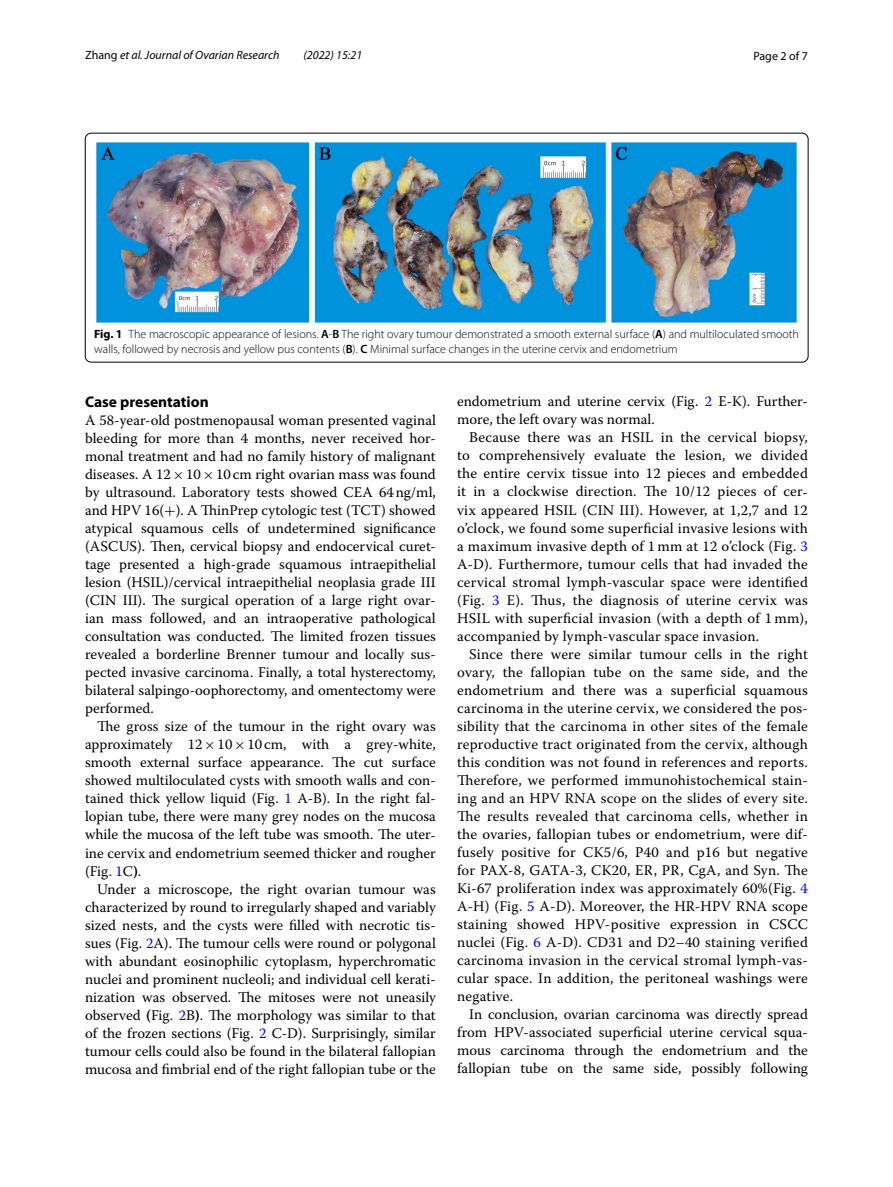
<style>
.page{position:relative;width:893px;height:1187px;background:#fff}
.page>*{position:absolute;margin:0;border:0;box-sizing:border-box;transform-origin:0 0}
.t1{font:700 15.45px "Myriad Pro";color:#000}
.t2{font:14.7px/18px "Warnock Pro";color:#000;text-align:justify}
.t3{font:300 12px/15px "Myriad Pro";color:#000}
.t4{font:italic 12px "Myriad Pro";color:#000}
.t5{font:12px "Myriad Pro";color:#000}
.s1{font-style:normal}
.s2{font-weight:700}
.s3{font-weight:600}
.s4{font-family:"MTSY"}
.s5{color:#00f}
</style>
<div class="page">
<img style="left:96px;top:142px;width:701px;height:180px">
<div style="left:85px;top:133px;width:723px;height:229px;border:1px solid #000;border-radius:6px"></div>
<p class="t4" style="left:85px;top:48px;width:196px"><span class="s1">Zhang</span> et al. Journal of Ovarian Research</p>
<p class="t4" style="left:304px;top:48px;width:60px">(2022) 15:21</p>
<p class="t5" style="left:753px;top:48px;width:56px">Page 2 of 7</p>
<p class="t3" style="left:94px;top:326px;width:706px"><span class="s2">Fig. 1</span> The macroscopic appearance of lesions. <span class="s3">A</span>-<span class="s3">B</span> The right ovary tumour demonstrated a smooth external surface (<span class="s3">A</span>) and multiloculated smooth walls, followed by necrosis and yellow pus contents (<span class="s3">B</span>). <span class="s3">C</span> Minimal surface changes in the uterine cervix and endometrium</p>
<p class="t1" style="left:85px;top:392px;width:125px">Case presentation</p>
<p class="t2" style="left:85px;top:411px;width:352px">A 58-year-old postmenopausal woman presented vaginal bleeding for more than 4 months, never received hor&shy;monal treatment and had no family history of malignant diseases. A 12<span class="s4">×</span>10<span class="s4">×</span>10cm right ovarian mass was found by ultrasound. Laboratory tests showed CEA 64ng/ml, and HPV 16(<span class="s4">+</span>). A ThinPrep cytologic test (TCT) showed atypical squamous cells of undetermined significance (ASCUS). Then, cervical biopsy and endocervical curet&shy;tage presented a high-grade squamous intraepithelial lesion (HSIL)/cervical intraepithelial neoplasia grade III (CIN III). The surgical operation of a large right ovar&shy;ian mass followed, and an intraoperative pathological consultation was conducted. The limited frozen tissues revealed a borderline Brenner tumour and locally sus&shy;pected invasive carcinoma. Finally, a total hysterectomy, bilateral salpingo-oophorectomy, and omentectomy were performed.</p>
<p class="t2" style="left:85px;top:717px;width:352px;text-indent:12px">The gross size of the tumour in the right ovary was approximately 12<span class="s4">×</span>10<span class="s4">×</span>10cm, with a grey-white, smooth external surface appearance. The cut surface showed multiloculated cysts with smooth walls and con&shy;tained thick yellow liquid (Fig. <span class="s5">1</span> A-B). In the right fal&shy;lopian tube, there were many grey nodes on the mucosa while the mucosa of the left tube was smooth. The uter&shy;ine cervix and endometrium seemed thicker and rougher (Fig. <span class="s5">1</span>C<span class="s2">)</span>.</p>
<p class="t2" style="left:85px;top:879px;width:352px;text-indent:12px">Under a microscope, the right ovarian tumour was characterized by round to irregularly shaped and variably sized nests, and the cysts were filled with necrotic tis&shy;sues (Fig. <span class="s5">2</span>A). The tumour cells were round or polygonal with abundant eosinophilic cytoplasm, hyperchromatic nuclei and prominent nucleoli; and individual cell kerati&shy;nization was observed. The mitoses were not uneasily observed <span class="s2">(</span>Fig. <span class="s5">2</span>B<span class="s2">)</span>. The morphology was similar to that of the frozen sections (Fig. <span class="s5">2</span> C-D). Surprisingly, similar tumour cells could also be found in the bilateral fallopian mucosa and fimbrial end of the right fallopian tube or the</p>
<p class="t2" style="left:457px;top:392px;width:352px">endometrium and uterine cervix (Fig. <span class="s5">2</span> E-K). Further&shy;more, the left ovary was normal.</p>
<p class="t2" style="left:457px;top:428px;width:352px;text-indent:12px">Because there was an HSIL in the cervical biopsy, to comprehensively evaluate the lesion, we divided the entire cervix tissue into 12 pieces and embedded it in a clockwise direction. The 10/12 pieces of cer&shy;vix appeared HSIL (CIN III). However, at 1,2,7 and 12 o’clock, we found some superficial invasive lesions with a maximum invasive depth of 1 mm at 12 o’clock (Fig. <span class="s5">3<br></span>A-D). Furthermore, tumour cells that had invaded the cervical stromal lymph-vascular space were identified (Fig. <span class="s5">3</span> E). Thus, the diagnosis of uterine cervix was HSIL with superficial invasion (with a depth of 1 mm), accompanied by lymph-vascular space invasion.</p>
<p class="t2" style="left:457px;top:644px;width:352px;text-indent:12px">Since there were similar tumour cells in the right ovary, the fallopian tube on the same side, and the endometrium and there was a superficial squamous carcinoma in the uterine cervix, we considered the pos&shy;sibility that the carcinoma in other sites of the female reproductive tract originated from the cervix, although this condition was not found in references and reports.<br>Therefore, we performed immunohistochemical stain&shy;ing and an HPV RNA scope on the slides of every site.<br>The results revealed that carcinoma cells, whether in the ovaries, fallopian tubes or endometrium, were dif&shy;fusely positive for CK5/6, P40 and p16 but negative for PAX-8, GATA-3, CK20, ER, PR, CgA, and Syn. The Ki-67 proliferation index was approximately 60%(Fig. <span class="s5">4<br></span>A-H) (Fig. <span class="s5">5</span> A-D). Moreover, the HR-HPV RNA scope staining showed HPV-positive expression in CSCC nuclei (Fig. <span class="s5">6</span> A-D). CD31 and D2–40 staining verified carcinoma invasion in the cervical stromal lymph-vas&shy;cular space. In addition, the peritoneal washings were negative.</p>
<p class="t2" style="left:457px;top:1004px;width:352px;text-indent:12px">In conclusion, ovarian carcinoma was directly spread from HPV-associated superficial uterine cervical squa&shy;mous carcinoma through the endometrium and the fallopian tube on the same side, possibly following</p>
</div>
